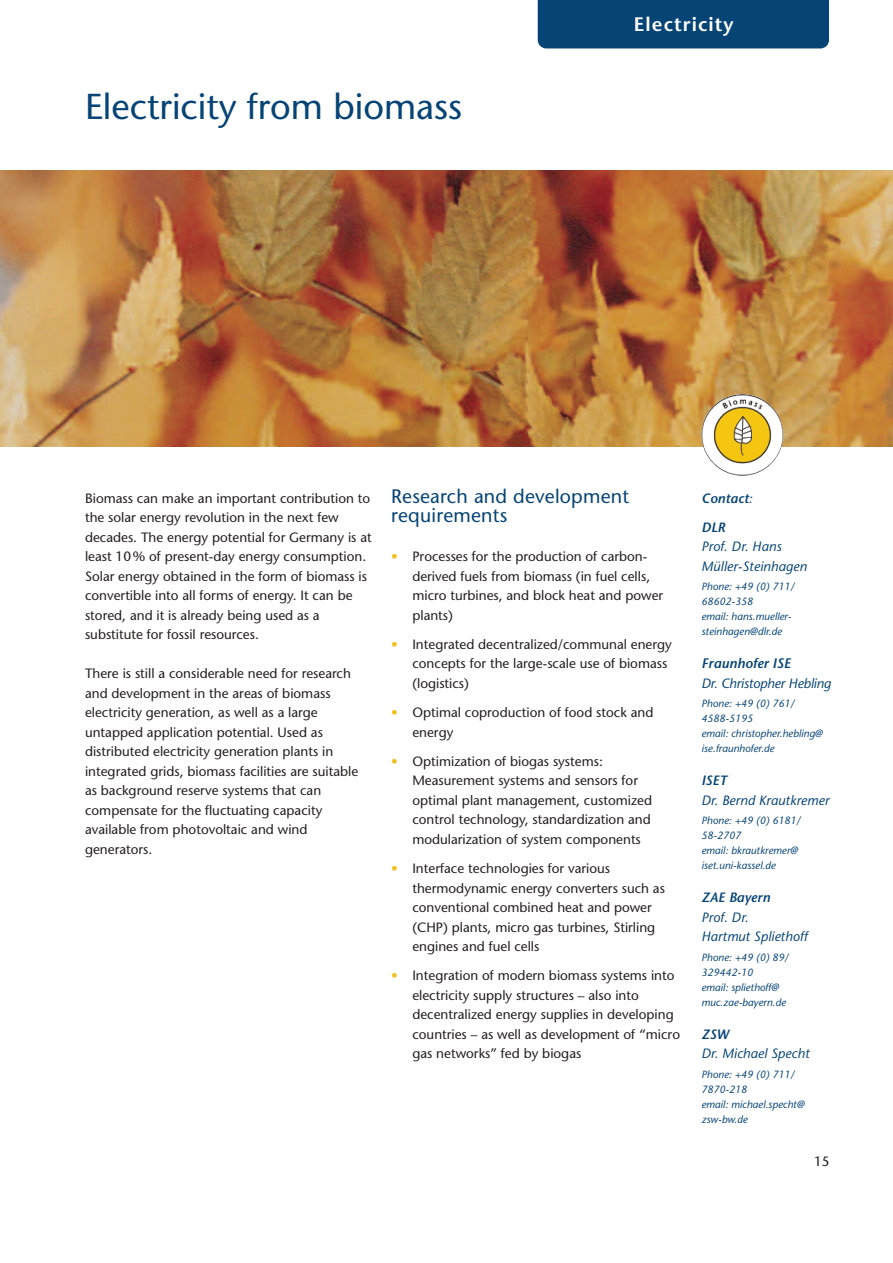
<style>
.page{position:relative;width:893px;height:1263px;background:#fff}
.page>*{position:absolute;margin:0;border:0;box-sizing:border-box;transform-origin:0 0}
.t1{font:36px "Stone Sans";color:#064475}
.t2{font:19.5px/19.5px "Stone Sans";letter-spacing:.01em;color:#064475}
.t3{font:600 19.5px "Stone Sans";letter-spacing:.055em;color:#fff}
.t4{font:italic 600 13.8px "Stone Sans";letter-spacing:.005em;color:#064475}
.t5{font:13.5px/19.5px "Stone Sans";color:#231f20}
.t6{font:italic 13.5px/19.5px "Stone Sans";letter-spacing:.005em;color:#064475}
.t7{font:italic 600 13.5px/29.2px "Stone Sans";letter-spacing:.005em;color:#064475}
.t8{font:italic 10.5px/15px "Stone Sans";color:#064475}
.s1{color:#f0c01d}
.s2{font-weight:400}
.s3{font-weight:600}
</style>
<div class="page">
<img style="left:0;top:170px;width:893px;height:276px">
<div style="left:538px;top:0;width:291px;height:48px;background:#064475"></div>
<img style="left:702px;top:394px;width:81px;height:81px;border-radius:50%">
<p class="t1" style="left:85px;top:92px;width:379px">Electricity from biomass</p>
<p class="t3" style="left:634px;top:17px;width:101px">Electricity</p>
<p class="t5" style="left:85px;top:489px;width:288px">Biomass can make an important contribution to the solar energy revolution in the next few decades. The energy potential for Germany is at least 10% of present-day energy consumption.<br>Solar energy obtained in the form of biomass is convertible into all forms of energy. It can be stored, and it is already being used as a substitute for fossil resources.</p>
<p class="t5" style="left:85px;top:665px;width:275px">There is still a considerable need for research and development in the areas of biomass electricity generation, as well as a large untapped application potential. Used as distributed electricity generation plants in integrated grids, biomass facilities are suitable as background reserve systems that can compensate for the fluctuating capacity available from photovoltaic and wind generators.</p>
<p class="t2" style="left:391px;top:488px;width:240px">Research and development requirements</p>
<p class="t5" style="left:412px;top:548px;width:252px;text-indent:-21px"><span class="s1">•</span> Processes for the production of carbon&shy;derived fuels from biomass (in fuel cells, micro turbines, and block heat and power plants)</p>
<p class="t5" style="left:412px;top:636px;width:261px;text-indent:-21px"><span class="s1">•</span> Integrated decentralized/communal energy concepts for the large-scale use of biomass (logistics)</p>
<p class="t5" style="left:412px;top:704px;width:243px;text-indent:-21px"><span class="s1">•</span> Optimal coproduction of food stock and energy</p>
<p class="t5" style="left:412px;top:753px;width:241px;text-indent:-21px"><span class="s1">•</span> Optimization of biogas systems:<br>Measurement systems and sensors for optimal plant management, customized control technology, standardization and modularization of system components</p>
<p class="t5" style="left:412px;top:860px;width:254px;text-indent:-21px"><span class="s1">•</span> Interface technologies for various thermodynamic energy converters such as conventional combined heat and power (CHP) plants, micro gas turbines, Stirling engines and fuel cells</p>
<p class="t5" style="left:412px;top:967px;width:269px;text-indent:-21px"><span class="s1">•</span> Integration of modern biomass systems into electricity supply structures – also into decentralized energy supplies in developing countries – as well as development of “micro gas networks” fed by biogas</p>
<p class="t7" style="left:701px;top:485px;width:53px">Contact<span class="s2">:<br></span>DLR</p>
<p class="t6" style="left:701px;top:538px;width:107px">Prof. Dr. Hans<br>Müller-Steinhagen</p>
<p class="t8" style="left:701px;top:580px;width:95px">Phone: +49 (0) 711/<br>68602-358<br>email: hans.mueller&shy;steinhagen@dlr.de</p>
<p class="t4" style="left:701px;top:658px;width:91px">Fraunhofer ISE</p>
<p class="t6" style="left:701px;top:675px;width:131px">Dr. Christopher Hebling</p>
<p class="t8" style="left:701px;top:697px;width:123px">Phone: +49 (0) 761/<br>4588-5195<br>email: christopher.hebling@ ise.fraunhofer.de</p>
<p class="t6" style="left:701px;top:772px;width:129px"><span class="s3">ISET<br></span>Dr. Bernd Krautkremer</p>
<p class="t8" style="left:701px;top:814px;width:101px">Phone: +49 (0) 6181/<br>58-2707<br>email: bkrautkremer@ iset.uni-kassel.de</p>
<p class="t6" style="left:701px;top:889px;width:108px"><span class="s3">ZAE Bayern<br></span>Prof. Dr.<br>Hartmut Spliethoff</p>
<p class="t8" style="left:701px;top:951px;width:89px">Phone: +49 (0) 89/<br>329442-10<br>email: spliethoff@ muc.zae-bayern.de</p>
<p class="t6" style="left:701px;top:1026px;width:110px"><span class="s3">ZSW<br></span>Dr. Michael Specht</p>
<p class="t8" style="left:701px;top:1068px;width:105px">Phone: +49 (0) 711/<br>7870-218<br>email: michael.specht@ zsw-bw.de</p>
<p class="t5" style="left:814px;top:1152px;width:17px">15</p>
</div>
